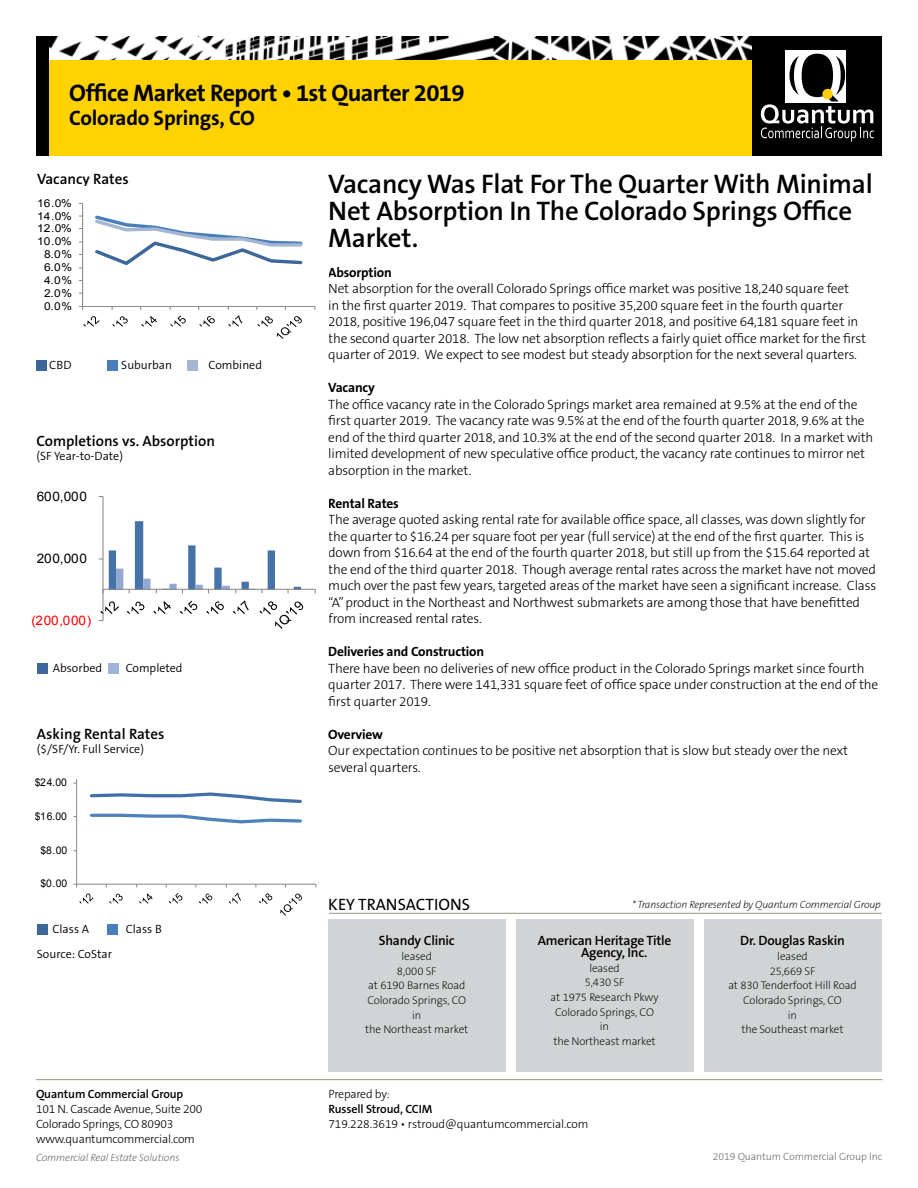
<style>
.page{position:relative;width:918px;height:1188px;background:#fff}
.page>*{position:absolute;margin:0;border:0;box-sizing:border-box;transform-origin:0 0}
.t1{font:600 27px/27px "The Sans B6";letter-spacing:-.01em;color:#000}
.t2{font:700 24px "The Sans B7";letter-spacing:-.025em;color:#000}
.t3{font:700 21px "The Sans B7";letter-spacing:-.01em;color:#000}
.t4{font:16.5px "The Sans B5 Plain";letter-spacing:.005em;color:#000}
.t5{font:600 15px "The Sans B6";color:#000}
.t6{font:300 13.5px/16.5px "The Sans B3";letter-spacing:-.015em;color:#000}
.t7{font:300 13.5px/16.5px "The Sans B W3";letter-spacing:-.015em;color:#000}
.t8{font:700 13.5px "The Sans B7";letter-spacing:-.015em;color:#000}
.t9{font:600 13.5px/12px "The Sans B6";letter-spacing:-.015em;color:#000}
.t10{font:13.05px "Arial";letter-spacing:.02em;color:#000;scale:1.04 1}
.t11{font:13.05px "Arial";letter-spacing:.02em;color:#f00;scale:1.04 1}
.t12{font:300 12px/15px "The Sans B3";letter-spacing:-.02em;color:#000}
.t13{font:300 12px "The Sans B4";color:#000}
.t14{font:600 12px "The Sans B6";letter-spacing:-.01em;color:#000}
.t15{font:200 11.25px/14.7px "The Sans B2";letter-spacing:-.01em;color:#000;text-align:center}
.t16{font:10.95px "Arial";letter-spacing:-.02em;color:#000;scale:1.1 1}
.t17{font:10.65px "Arial";letter-spacing:-.02em;color:#000}
.t18{font:italic 200 10.5px "The Sans B2";letter-spacing:-.015em;color:#000}
.t19{font:italic 300 10.5px "The Sans B3";letter-spacing:-.01em;color:#6d6e71}
.t20{font:300 10.5px "The Sans B3";letter-spacing:-.01em;color:#6d6e71}
</style>
<div class="page">
<hr style="left:36px;top:1079px;width:846px;height:1px;background:#959484">
<div style="left:36px;top:60px;width:810px;height:95px;background:#ffd200"></div>
<img style="left:49px;top:36px;width:703px;height:24px">
<div style="left:752px;top:36px;width:130px;height:119px;background:#000"></div>
<div style="left:785px;top:50px;width:61px;height:53px;background:#fff"></div>
<svg style="left:761px;top:54px;width:113px;height:88px"></svg>
<div style="left:822px;top:89px;width:11px;height:10px;background:#fdce07;border-radius:50%"></div>
<div style="left:36px;top:36px;width:13px;height:119px;background:#000"></div>
<div style="left:328px;top:920px;width:178px;height:152px;background:#d1d3d4"></div>
<div style="left:516px;top:920px;width:178px;height:152px;background:#d1d3d4"></div>
<div style="left:704px;top:920px;width:178px;height:152px;background:#d1d3d4"></div>
<hr style="left:328px;top:913px;width:554px;height:1px;background:#959484">
<div style="left:36px;top:360px;width:11px;height:10px;background:#3d679a"></div>
<div style="left:107px;top:360px;width:11px;height:10px;background:#4a7ebb"></div>
<div style="left:187px;top:360px;width:10px;height:10px;background:#a5b5d2"></div>
<div style="left:37px;top:663px;width:11px;height:11px;background:#3d679a"></div>
<div style="left:108px;top:663px;width:11px;height:11px;background:#9eb3d8"></div>
<div style="left:37px;top:924px;width:11px;height:11px;background:#3d679a"></div>
<div style="left:107px;top:924px;width:11px;height:11px;background:#4a7ebb"></div>
<hr style="left:76px;top:779px;width:1px;height:105px;background:#868686">
<hr style="left:77px;top:884px;width:239px;height:1px;background:#868686">
<svg style="left:89px;top:792px;width:213px;height:11px"></svg>
<svg style="left:89px;top:813px;width:213px;height:11px"></svg>
<svg style="left:79px;top:893px;width:15px;height:11px"></svg>
<svg style="left:109px;top:893px;width:14px;height:11px"></svg>
<svg style="left:139px;top:893px;width:14px;height:11px"></svg>
<svg style="left:169px;top:893px;width:14px;height:11px"></svg>
<svg style="left:199px;top:893px;width:14px;height:11px"></svg>
<svg style="left:229px;top:893px;width:12px;height:11px"></svg>
<svg style="left:255px;top:884px;width:18px;height:20px"></svg>
<svg style="left:279px;top:884px;width:24px;height:32px"></svg>
<hr style="left:82px;top:203px;width:1px;height:104px;background:#868686">
<hr style="left:83px;top:306px;width:232px;height:1px;background:#868686">
<svg style="left:95px;top:215px;width:208px;height:50px"></svg>
<svg style="left:79px;top:306px;width:21px;height:21px"></svg>
<svg style="left:112px;top:307px;width:16px;height:20px"></svg>
<svg style="left:140px;top:307px;width:17px;height:20px"></svg>
<svg style="left:170px;top:307px;width:16px;height:20px"></svg>
<svg style="left:198px;top:307px;width:17px;height:20px"></svg>
<svg style="left:228px;top:307px;width:15px;height:20px"></svg>
<svg style="left:256px;top:307px;width:46px;height:32px"></svg>
<hr style="left:102px;top:496px;width:2px;height:125px;background:#868686">
<hr style="left:103px;top:589px;width:212px;height:1px;background:#868686">
<svg style="left:99px;top:521px;width:202px;height:72px"></svg>
<svg style="left:99px;top:600px;width:20px;height:21px"></svg>
<svg style="left:127px;top:601px;width:18px;height:13px"></svg>
<svg style="left:153px;top:601px;width:18px;height:13px"></svg>
<svg style="left:180px;top:600px;width:18px;height:14px"></svg>
<svg style="left:206px;top:601px;width:18px;height:13px"></svg>
<svg style="left:233px;top:600px;width:16px;height:14px"></svg>
<svg style="left:259px;top:601px;width:45px;height:28px"></svg>
<h2 class="t2" style="left:69px;top:80px;width:397px">Office Market Report • 1st Quarter 2019</h2>
<h3 class="t3" style="left:69px;top:106px;width:187px">Colorado Springs, CO</h3>
<p class="t5" style="left:37px;top:171px;width:93px">Vacancy Rates</p>
<p class="t16" style="left:37px;top:196px;width:33px">16.0%</p>
<p class="t16" style="left:37px;top:209px;width:33px">14.0%</p>
<p class="t16" style="left:37px;top:221px;width:33px">12.0%</p>
<p class="t16" style="left:37px;top:234px;width:33px">10.0%</p>
<p class="t16" style="left:44px;top:247px;width:27px">8.0%</p>
<p class="t16" style="left:44px;top:260px;width:27px">6.0%</p>
<p class="t16" style="left:44px;top:273px;width:27px">4.0%</p>
<p class="t16" style="left:44px;top:286px;width:27px">2.0%</p>
<p class="t16" style="left:44px;top:299px;width:27px">0.0%</p>
<p class="t13" style="left:49px;top:358px;width:24px">CBD</p>
<p class="t13" style="left:121px;top:358px;width:52px">Suburban</p>
<p class="t13" style="left:209px;top:358px;width:55px">Combined</p>
<p class="t5" style="left:37px;top:433px;width:180px">Completions vs. Absorption</p>
<p class="t13" style="left:37px;top:450px;width:88px">(SF Year-to-Date)</p>
<p class="t10" style="left:37px;top:488px;width:50px">600,000</p>
<p class="t10" style="left:37px;top:550px;width:50px">200,000</p>
<p class="t11" style="left:31px;top:612px;width:59px">(200,000)</p>
<p class="t13" style="left:53px;top:662px;width:51px">Absorbed</p>
<p class="t13" style="left:126px;top:662px;width:58px">Completed</p>
<p class="t5" style="left:37px;top:726px;width:129px">Asking Rental Rates</p>
<p class="t13" style="left:37px;top:743px;width:109px">($/SF/Yr. Full Service)</p>
<p class="t17" style="left:35px;top:776px;width:34px">$24.00</p>
<p class="t17" style="left:35px;top:809px;width:34px">$16.00</p>
<p class="t17" style="left:41px;top:843px;width:28px">$8.00</p>
<p class="t17" style="left:41px;top:877px;width:28px">$0.00</p>
<p class="t13" style="left:52px;top:923px;width:38px">Class A</p>
<p class="t13" style="left:126px;top:923px;width:38px">Class B</p>
<p class="t13" style="left:37px;top:947px;width:77px">Source: CoStar</p>
<p class="t14" style="left:36px;top:1087px;width:149px">Quantum Commercial Group</p>
<p class="t12" style="left:36px;top:1101px;width:168px">101 N. Cascade Avenue, Suite 200<br>Colorado Springs, CO 80903 www.quantumcommercial.com</p>
<h1 class="t1" style="left:328px;top:171px;width:546px">Vacancy Was Flat For The Quarter With Minimal<br>Net Absorption In The Colorado Springs Office<br>Market.</h1>
<p class="t8" style="left:328px;top:265px;width:65px">Absorption</p>
<p class="t6" style="left:328px;top:281px;width:539px">Net absorption for the overall Colorado Springs office market was positive 18,240 square feet<br>in the first quarter 2019. That compares to positive 35,200 square feet in the fourth quarter 2018, positive 196,047 square feet in the third quarter 2018, and positive 64,181 square feet in the second quarter 2018. The low net absorption reflects a fairly quiet office market for the first quarter of 2019. We expect to see modest but steady absorption for the next several quarters.</p>
<p class="t8" style="left:328px;top:380px;width:48px">Vacancy</p>
<p class="t6" style="left:328px;top:396px;width:547px">The office vacancy rate in the Colorado Springs market area remained at 9.5% at the end of the first quarter 2019. The vacancy rate was 9.5% at the end of the fourth quarter 2018, 9.6% at the end of the third quarter 2018, and 10.3% at the end of the second quarter 2018. In a market with limited development of new speculative office product, the vacancy rate continues to mirror net absorption in the market.</p>
<p class="t8" style="left:328px;top:496px;width:72px">Rental Rates</p>
<p class="t6" style="left:328px;top:512px;width:549px">The average quoted asking rental rate for available office space, all classes, was down slightly for the quarter to $16.24 per square foot per year (full service) at the end of the first quarter. This is down from $16.64 at the end of the fourth quarter 2018, but still up from the $15.64 reported at the end of the third quarter 2018. Though average rental rates across the market have not moved much over the past few years, targeted areas of the market have seen a significant increase. Class “A” product in the Northeast and Northwest submarkets are among those that have benefitted from increased rental rates.</p>
<p class="t8" style="left:328px;top:644px;width:157px">Deliveries and Construction</p>
<p class="t6" style="left:328px;top:660px;width:552px">There have been no deliveries of new office product in the Colorado Springs market since fourth quarter 2017. There were 141,331 square feet of office space under construction at the end of the first quarter 2019.</p>
<p class="t8" style="left:328px;top:727px;width:56px">Overview</p>
<p class="t7" style="left:328px;top:742px;width:522px">Our expectation continues to be positive net absorption that is slow but steady over the next several quarters.</p>
<p class="t4" style="left:328px;top:895px;width:143px">KEY TRANSACTIONS</p>
<p class="t9" style="left:379px;top:935px;width:77px">Shandy Clinic</p>
<p class="t15" style="left:365px;top:949px;width:105px">leased<br>8,000 SF<br>at 6190 Barnes Road<br>Colorado Springs, CO in<br>the Northeast market</p>
<p class="t18" style="left:632px;top:899px;width:250px">* Transaction Represented by Quantum Commercial Group</p>
<p class="t9" style="left:581px;top:935px;width:92px;text-indent:-43px">American Heritage Title<br>Agency, Inc.</p>
<p class="t15" style="left:551px;top:961px;width:109px">leased<br>5,430 SF<br>at 1975 Research Pkwy<br>Colorado Springs, CO in<br>the Northeast market</p>
<p class="t9" style="left:740px;top:935px;width:106px">Dr. Douglas Raskin</p>
<p class="t15" style="left:728px;top:949px;width:130px">leased<br>25,669 SF<br>at 830 Tenderfoot Hill Road<br>Colorado Springs, CO<br>in<br>the Southeast market</p>
<p class="t12" style="left:328px;top:1086px;width:63px">Prepared by:</p>
<p class="t14" style="left:328px;top:1102px;width:105px">Russell Stroud, CCIM</p>
<p class="t12" style="left:328px;top:1116px;width:262px">719.228.3619 • rstroud@quantumcommercial.com</p>
<p class="t19" style="left:36px;top:1151px;width:145px">Commercial Real Estate Solutions</p>
<p class="t20" style="left:713px;top:1151px;width:171px">2019 Quantum Commercial Group Inc</p>
</div>
